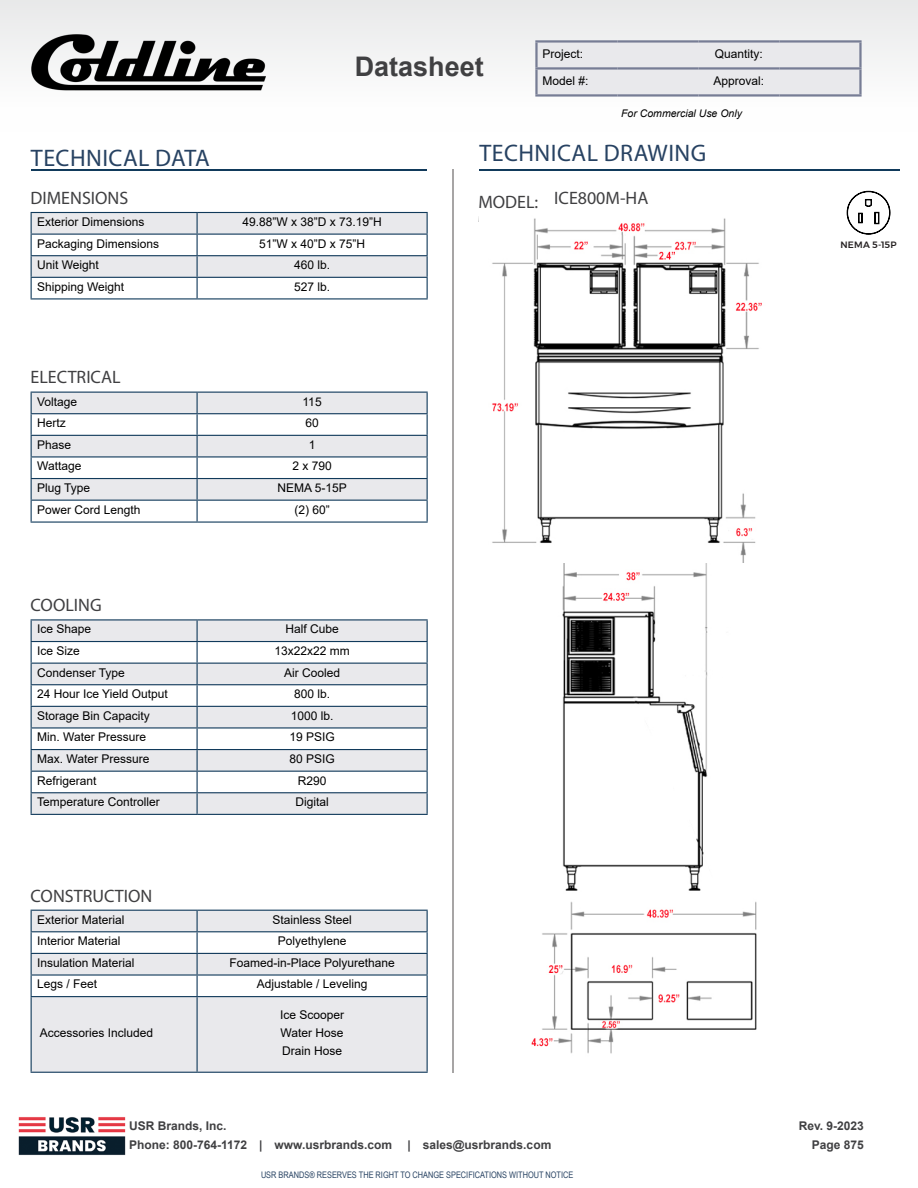
<style>
.page{position:relative;width:918px;height:1188px;background:#fff}
.page>*{position:absolute;margin:0;border:0;box-sizing:border-box;transform-origin:0 0}
.t1{font:700 27px "Arial";color:#404042}
.t2{font:24px "Myriad Pro";letter-spacing:.02em;color:#274262}
.t3{font:18px "Myriad Pro";color:#404042}
.t4{font:12px/18px "Arial";color:#000;text-align:justify}
.t5{font:700 12px/19.5px "Arial";color:#404042}
.t6{font:italic 10.5px "Arial";color:#000}
.t7{font:500 9.15px "Montserrat";letter-spacing:.015em;color:#231f20}
.t8{font:9px "Arial Narrow";color:#274262}
</style>
<div class="page">
<hr style="left:31px;top:169px;width:396px;height:2px;background:#113a5b">
<hr style="left:479px;top:169px;width:420px;height:2px;background:#113a5b">
<hr style="left:452px;top:169px;width:2px;height:904px;background:#a7a5a5">
<img style="left:18px;top:1117px;width:108px;height:38px">
<svg style="left:847px;top:191px;width:43px;height:43px"></svg>
<hr style="left:31px;top:212px;width:166px;height:1px;background:#113a5b">
<hr style="left:197px;top:212px;width:231px;height:1px;background:#113a5b">
<svg style="left:31px;top:213px;width:397px;height:85px"></svg>
<hr style="left:31px;top:298px;width:166px;height:1px;background:#113a5b">
<hr style="left:197px;top:298px;width:231px;height:1px;background:#113a5b">
<svg style="left:32px;top:911px;width:395px;height:161px;fill:#e9e9ec"></svg>
<hr style="left:31px;top:910px;width:166px;height:1px;background:#113a5b">
<hr style="left:197px;top:910px;width:231px;height:1px;background:#113a5b">
<hr style="left:31px;top:931px;width:166px;height:1px;background:#113a5b">
<hr style="left:197px;top:931px;width:231px;height:1px;background:#113a5b">
<hr style="left:31px;top:953px;width:166px;height:1px;background:#113a5b">
<hr style="left:197px;top:953px;width:231px;height:1px;background:#113a5b">
<hr style="left:31px;top:974px;width:166px;height:2px;background:#113a5b">
<svg style="left:31px;top:911px;width:1px;height:85px"></svg>
<hr style="left:197px;top:974px;width:231px;height:2px;background:#113a5b">
<svg style="left:197px;top:911px;width:1px;height:85px"></svg>
<svg style="left:427px;top:911px;width:1px;height:85px"></svg>
<hr style="left:31px;top:996px;width:166px;height:1px;background:#113a5b">
<hr style="left:31px;top:997px;width:1px;height:75px;background:#113a5b">
<hr style="left:197px;top:996px;width:231px;height:1px;background:#113a5b">
<hr style="left:197px;top:997px;width:1px;height:75px;background:#113a5b">
<hr style="left:427px;top:997px;width:1px;height:75px;background:#113a5b">
<hr style="left:31px;top:1072px;width:166px;height:1px;background:#113a5b">
<hr style="left:197px;top:1072px;width:231px;height:1px;background:#113a5b">
<svg style="left:32px;top:620px;width:395px;height:194px;fill:#e9e9ec"></svg>
<hr style="left:31px;top:619px;width:166px;height:1px;background:#113a5b">
<hr style="left:197px;top:619px;width:231px;height:1px;background:#113a5b">
<hr style="left:31px;top:641px;width:166px;height:1px;background:#113a5b">
<hr style="left:197px;top:641px;width:231px;height:1px;background:#113a5b">
<hr style="left:31px;top:663px;width:166px;height:1px;background:#113a5b">
<hr style="left:197px;top:663px;width:231px;height:1px;background:#113a5b">
<hr style="left:31px;top:684px;width:166px;height:1px;background:#113a5b">
<hr style="left:197px;top:684px;width:231px;height:1px;background:#113a5b">
<hr style="left:31px;top:706px;width:166px;height:1px;background:#113a5b">
<hr style="left:197px;top:706px;width:231px;height:1px;background:#113a5b">
<hr style="left:31px;top:727px;width:166px;height:2px;background:#113a5b">
<hr style="left:197px;top:727px;width:231px;height:2px;background:#113a5b">
<hr style="left:31px;top:749px;width:166px;height:1px;background:#113a5b">
<hr style="left:197px;top:749px;width:231px;height:1px;background:#113a5b">
<hr style="left:31px;top:771px;width:166px;height:1px;background:#113a5b">
<hr style="left:197px;top:771px;width:231px;height:1px;background:#113a5b">
<hr style="left:31px;top:792px;width:166px;height:1px;background:#113a5b">
<svg style="left:31px;top:620px;width:1px;height:194px"></svg>
<hr style="left:197px;top:792px;width:231px;height:1px;background:#113a5b">
<svg style="left:197px;top:620px;width:1px;height:194px"></svg>
<svg style="left:427px;top:620px;width:1px;height:194px"></svg>
<hr style="left:31px;top:814px;width:166px;height:1px;background:#113a5b">
<hr style="left:197px;top:814px;width:231px;height:1px;background:#113a5b">
<svg style="left:31px;top:392px;width:397px;height:129px"></svg>
<hr style="left:31px;top:521px;width:166px;height:2px;background:#113a5b">
<hr style="left:197px;top:521px;width:231px;height:2px;background:#113a5b">
<img style="left:492px;top:218px;width:270px;height:346px">
<img style="left:562px;top:564px;width:146px;height:327px">
<img style="left:532px;top:901px;width:225px;height:153px">
<div style="left:0;top:0;width:918px;height:132px;background:#f5f5f6"></div>
<div style="left:538px;top:43px;width:321px;height:51px;background:#e9e9ec"></div>
<hr style="left:535px;top:40px;width:82px;height:3px;background:#777d95">
<hr style="left:535px;top:43px;width:3px;height:24px;background:#777d95">
<hr style="left:617px;top:40px;width:81px;height:3px;background:#777d95">
<hr style="left:698px;top:40px;width:81px;height:3px;background:#777d95">
<hr style="left:779px;top:40px;width:83px;height:3px;background:#777d95">
<hr style="left:859px;top:43px;width:3px;height:24px;background:#777d95">
<hr style="left:535px;top:67px;width:82px;height:3px;background:#777d95">
<hr style="left:535px;top:70px;width:3px;height:24px;background:#777d95">
<hr style="left:617px;top:67px;width:81px;height:3px;background:#777d95">
<hr style="left:698px;top:67px;width:81px;height:3px;background:#777d95">
<hr style="left:779px;top:67px;width:83px;height:3px;background:#777d95">
<hr style="left:859px;top:70px;width:3px;height:24px;background:#777d95">
<hr style="left:535px;top:94px;width:82px;height:3px;background:#777d95">
<hr style="left:617px;top:94px;width:81px;height:3px;background:#777d95">
<hr style="left:698px;top:94px;width:81px;height:3px;background:#777d95">
<hr style="left:779px;top:94px;width:83px;height:3px;background:#777d95">
<img style="left:31px;top:35px;width:234px;height:56px">
<h1 class="t1" style="left:355px;top:48px;width:131px">Datasheet</h1>
<p class="t4" style="left:542px;top:44px;width:42px">Project:</p>
<p class="t4" style="left:715px;top:44px;width:50px">Quantity:</p>
<p class="t4" style="left:542px;top:71px;width:48px">Model #:</p>
<p class="t4" style="left:714px;top:71px;width:52px">Approval:</p>
<p class="t6" style="left:621px;top:107px;width:122px">For Commercial Use Only</p>
<h2 class="t2" style="left:31px;top:144px;width:181px">TECHNICAL DATA</h2>
<h2 class="t2" style="left:479px;top:138px;width:228px">TECHNICAL DRAWING</h2>
<h3 class="t3" style="left:478px;top:190px;width:61px">MODEL:</h3>
<h3 class="t3" style="left:554px;top:186px;width:96px">ICE800M-HA</h3>
<h3 class="t3" style="left:31px;top:187px;width:99px">DIMENSIONS</h3>
<p class="t4" style="left:37px;top:213px;width:109px">Exterior Dimensions</p>
<p class="t4" style="left:242px;top:213px;width:141px">49.88”W x 38”D x 73.19”H</p>
<p class="t4" style="left:37px;top:234px;width:124px">Packaging Dimensions</p>
<p class="t4" style="left:259px;top:234px;width:108px">51”W x 40”D x 75”H</p>
<p class="t4" style="left:37px;top:256px;width:63px">Unit Weight</p>
<p class="t4" style="left:294px;top:256px;width:38px">460 lb.</p>
<p class="t4" style="left:37px;top:277px;width:89px">Shipping Weight</p>
<p class="t4" style="left:294px;top:277px;width:38px">527 lb.</p>
<h3 class="t3" style="left:31px;top:366px;width:92px">ELECTRICAL</h3>
<p class="t4" style="left:37px;top:392px;width:42px">Voltage</p>
<p class="t4" style="left:303px;top:392px;width:21px">115</p>
<p class="t4" style="left:37px;top:414px;width:30px">Hertz</p>
<p class="t4" style="left:305px;top:414px;width:15px">60</p>
<p class="t4" style="left:37px;top:435px;width:36px">Phase</p>
<p class="t4" style="left:309px;top:435px;width:8px">1</p>
<p class="t4" style="left:37px;top:457px;width:46px">Wattage</p>
<p class="t4" style="left:292px;top:457px;width:41px">2 x 790</p>
<p class="t4" style="left:37px;top:479px;width:55px">Plug Type</p>
<p class="t4" style="left:278px;top:479px;width:71px">NEMA 5-15P</p>
<p class="t4" style="left:37px;top:500px;width:105px">Power Cord Length</p>
<p class="t4" style="left:294px;top:500px;width:37px">(2) 60”</p>
<h3 class="t3" style="left:31px;top:594px;width:73px">COOLING</h3>
<p class="t4" style="left:37px;top:620px;width:56px">Ice Shape</p>
<p class="t4" style="left:285px;top:620px;width:55px">Half Cube</p>
<p class="t4" style="left:37px;top:642px;width:44px">Ice Size</p>
<p class="t4" style="left:274px;top:642px;width:77px">13x22x22 mm</p>
<p class="t4" style="left:37px;top:663px;width:89px">Condenser Type</p>
<p class="t4" style="left:284px;top:663px;width:58px">Air Cooled</p>
<p class="t4" style="left:37px;top:685px;width:132px">24 Hour Ice Yield Output</p>
<p class="t4" style="left:294px;top:685px;width:38px">800 lb.</p>
<p class="t4" style="left:37px;top:706px;width:114px">Storage Bin Capacity</p>
<p class="t4" style="left:291px;top:706px;width:44px">1000 lb.</p>
<p class="t4" style="left:37px;top:728px;width:110px">Min. Water Pressure</p>
<p class="t4" style="left:289px;top:728px;width:47px">19 PSIG</p>
<p class="t4" style="left:37px;top:750px;width:114px">Max. Water Pressure</p>
<p class="t4" style="left:289px;top:750px;width:47px">80 PSIG</p>
<p class="t4" style="left:37px;top:771px;width:61px">Refrigerant</p>
<p class="t4" style="left:298px;top:771px;width:30px">R290</p>
<p class="t4" style="left:37px;top:793px;width:124px">Temperature Controller</p>
<p class="t4" style="left:295px;top:793px;width:35px">Digital</p>
<h3 class="t3" style="left:31px;top:885px;width:123px">CONSTRUCTION</h3>
<p class="t4" style="left:37px;top:910px;width:89px">Exterior Material</p>
<p class="t4" style="left:272px;top:910px;width:81px">Stainless Steel</p>
<p class="t4" style="left:37px;top:932px;width:85px">Interior Material</p>
<p class="t4" style="left:278px;top:932px;width:70px">Polyethylene</p>
<p class="t4" style="left:37px;top:954px;width:99px">Insulation Material</p>
<p class="t4" style="left:229px;top:954px;width:167px">Foamed-in-Place Polyurethane</p>
<p class="t4" style="left:37px;top:975px;width:62px">Legs / Feet</p>
<p class="t4" style="left:257px;top:975px;width:112px">Adjustable / Leveling</p>
<p class="t4" style="left:40px;top:1024px;width:115px">Accessories Included</p>
<p class="t4" style="left:280px;top:1006px;width:66px">Ice Scooper Water Hose Drain Hose</p>
<p class="t5" style="left:129px;top:1116px;width:265px">USR Brands, Inc.<br>Phone: 800-764-1172 | www.usrbrands.com</p>
<p class="t5" style="left:408px;top:1135px;width:145px">| sales@usrbrands.com</p>
<p class="t8" style="left:261px;top:1168px;width:314px">USR BRANDS® RESERVES THE RIGHT TO CHANGE SPECIFICATIONS WITHOUT NOTICE</p>
<p class="t7" style="left:841px;top:237px;width:58px">NEMA 5-15P</p>
<p class="t5" style="left:799px;top:1116px;width:67px;text-align:right">Rev. 9-2023<br>Page 875</p>
</div>
